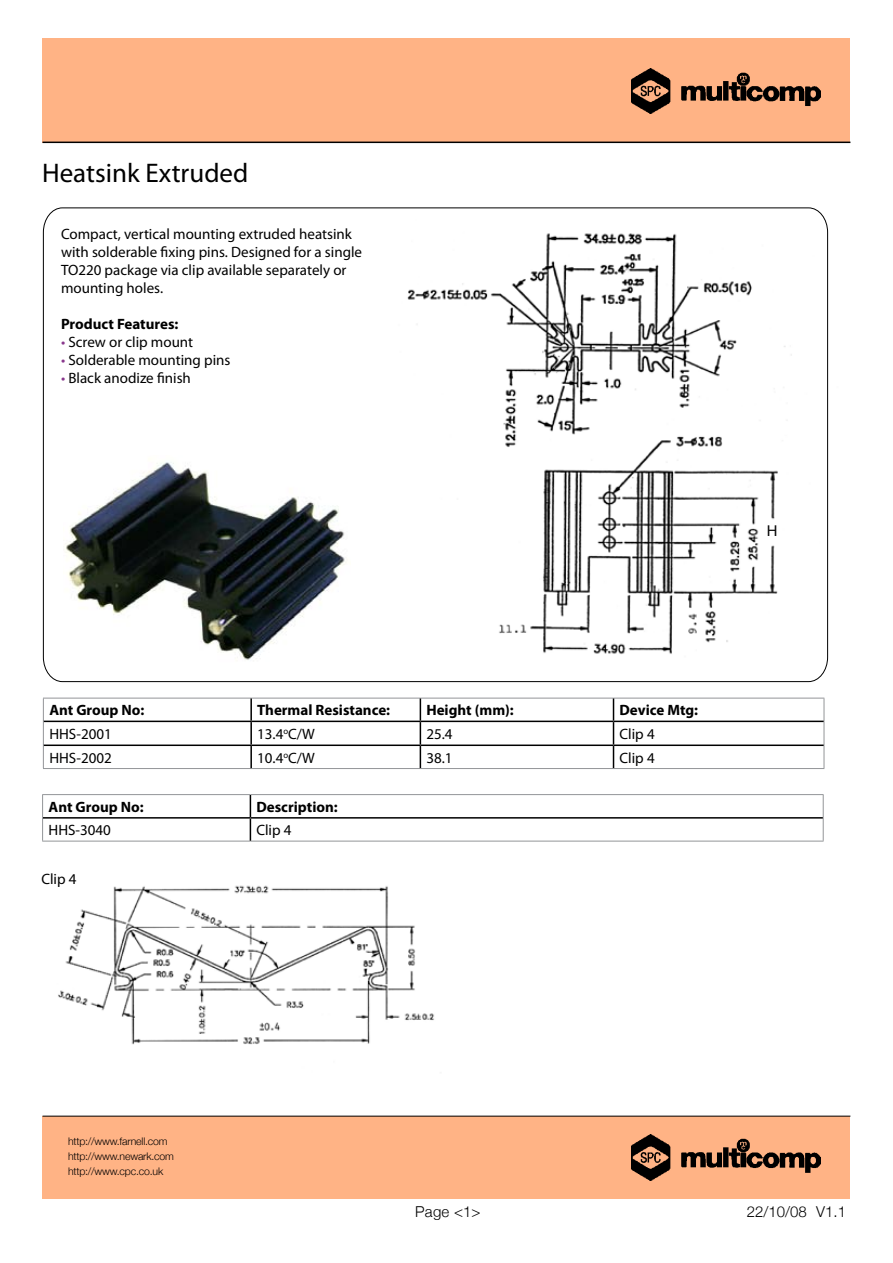
<style>
.page{position:relative;width:893px;height:1263px;background:#fff}
.page>*{position:absolute;margin:0;border:0;box-sizing:border-box;transform-origin:0 0}
.t1{font:27px "Myriad Pro";color:#000}
.t2{font:15px/18px "Myriad Pro";color:#000}
.t3{font:700 15px "Myriad Pro";color:#000}
.t4{font:300 15px "Helvetica Neue";letter-spacing:.02em;color:#000}
.t5{font:14.85px "Arial";color:#000}
.t6{font:300 10.5px/15px "Helvetica Neue";letter-spacing:-.015em;color:#000}
.s1{color:#89388d}
</style>
<div class="page">
<div style="left:43px;top:38px;width:807px;height:104px;background:#ffb385"></div>
<div style="left:43px;top:1116px;width:807px;height:83px;background:#ffb385"></div>
<hr style="left:43px;top:142px;width:807px;height:1px;background:#000">
<hr style="left:43px;top:1116px;width:807px;height:1px;background:#000">
<img style="left:631px;top:68px;width:190px;height:46px">
<img style="left:631px;top:1135px;width:190px;height:45px">
<svg style="left:43px;top:207px;width:785px;height:475px"></svg>
<hr style="left:43px;top:698px;width:208px;height:1px;background:#939598">
<hr style="left:251px;top:698px;width:169px;height:1px;background:#939598">
<hr style="left:420px;top:698px;width:193px;height:1px;background:#939598">
<hr style="left:613px;top:698px;width:211px;height:1px;background:#939598">
<svg style="left:43px;top:698px;width:1px;height:70px"></svg>
<svg style="left:824px;top:698px;width:1px;height:70px"></svg>
<hr style="left:43px;top:768px;width:208px;height:1px;background:#939598">
<hr style="left:251px;top:768px;width:169px;height:1px;background:#939598">
<hr style="left:420px;top:768px;width:193px;height:1px;background:#939598">
<hr style="left:613px;top:768px;width:211px;height:1px;background:#939598">
<hr style="left:250px;top:698px;width:2px;height:23px;background:#000">
<hr style="left:44px;top:721px;width:207px;height:1px;background:#000">
<hr style="left:251px;top:721px;width:169px;height:1px;background:#000">
<hr style="left:250px;top:722px;width:2px;height:22px;background:#000">
<hr style="left:420px;top:721px;width:193px;height:1px;background:#000">
<hr style="left:613px;top:721px;width:211px;height:1px;background:#000">
<hr style="left:44px;top:744px;width:207px;height:2px;background:#000">
<hr style="left:251px;top:744px;width:169px;height:2px;background:#000">
<hr style="left:250px;top:746px;width:2px;height:22px;background:#000">
<hr style="left:420px;top:744px;width:193px;height:2px;background:#000">
<svg style="left:420px;top:698px;width:1px;height:70px"></svg>
<hr style="left:613px;top:744px;width:211px;height:2px;background:#000">
<svg style="left:613px;top:698px;width:1px;height:70px"></svg>
<hr style="left:42px;top:794px;width:208px;height:1px;background:#939598">
<hr style="left:250px;top:794px;width:574px;height:1px;background:#939598">
<svg style="left:42px;top:795px;width:1px;height:46px"></svg>
<svg style="left:823px;top:795px;width:1px;height:46px"></svg>
<hr style="left:42px;top:841px;width:208px;height:1px;background:#939598">
<hr style="left:250px;top:841px;width:574px;height:1px;background:#939598">
<hr style="left:43px;top:817px;width:207px;height:2px;background:#000">
<hr style="left:250px;top:817px;width:573px;height:2px;background:#000">
<svg style="left:250px;top:795px;width:1px;height:46px"></svg>
<img style="left:58px;top:885px;width:376px;height:160px">
<h1 class="t1" style="left:42px;top:157px;width:208px">Heatsink Extruded</h1>
<p class="t2" style="left:61px;top:225px;width:303px">Compact, vertical mounting extruded heatsink with solderable fixing pins. Designed for a single TO220 package via clip available separately or mounting holes.</p>
<p class="t3" style="left:61px;top:314px;width:119px">Product Features:</p>
<p class="t2" style="left:61px;top:333px;width:134px"><span class="s1">•</span> Screw or clip mount</p>
<p class="t2" style="left:61px;top:351px;width:171px"><span class="s1">•</span> Solderable mounting pins</p>
<p class="t2" style="left:61px;top:369px;width:131px"><span class="s1">•</span> Black anodize finish</p>
<p class="t3" style="left:49px;top:700px;width:97px">Ant Group No:</p>
<p class="t3" style="left:257px;top:700px;width:135px">Thermal Resistance:</p>
<p class="t3" style="left:426px;top:700px;width:89px">Height (mm):</p>
<p class="t3" style="left:619px;top:700px;width:80px">Device Mtg:</p>
<p class="t2" style="left:49px;top:724px;width:64px">HHS-2001</p>
<p class="t2" style="left:257px;top:724px;width:59px">13.4<sup>o</sup>C/W</p>
<p class="t2" style="left:426px;top:724px;width:28px">25.4</p>
<p class="t2" style="left:619px;top:724px;width:37px">Clip 4</p>
<p class="t2" style="left:49px;top:748px;width:64px">HHS-2002</p>
<p class="t2" style="left:257px;top:748px;width:59px">10.4<sup>o</sup>C/W</p>
<p class="t2" style="left:426px;top:748px;width:28px">38.1</p>
<p class="t2" style="left:619px;top:748px;width:37px">Clip 4</p>
<p class="t3" style="left:49px;top:797px;width:97px">Ant Group No:</p>
<p class="t3" style="left:256px;top:797px;width:83px">Description:</p>
<p class="t2" style="left:49px;top:821px;width:64px">HHS-3040</p>
<p class="t2" style="left:256px;top:821px;width:37px">Clip 4</p>
<p class="t2" style="left:41px;top:869px;width:37px">Clip 4</p>
<p class="t5" style="left:767px;top:521px;width:12px">H</p>
<p class="t6" style="left:68px;top:1133px;width:107px">http://www.farnell.com http://www.newark.com http://www.cpc.co.uk</p>
<p class="t4" style="left:415px;top:1203px;width:67px">Page &lt;1&gt;</p>
<p class="t4" style="left:747px;top:1203px;width:101px">22/10/08 V1.1</p>
</div>
